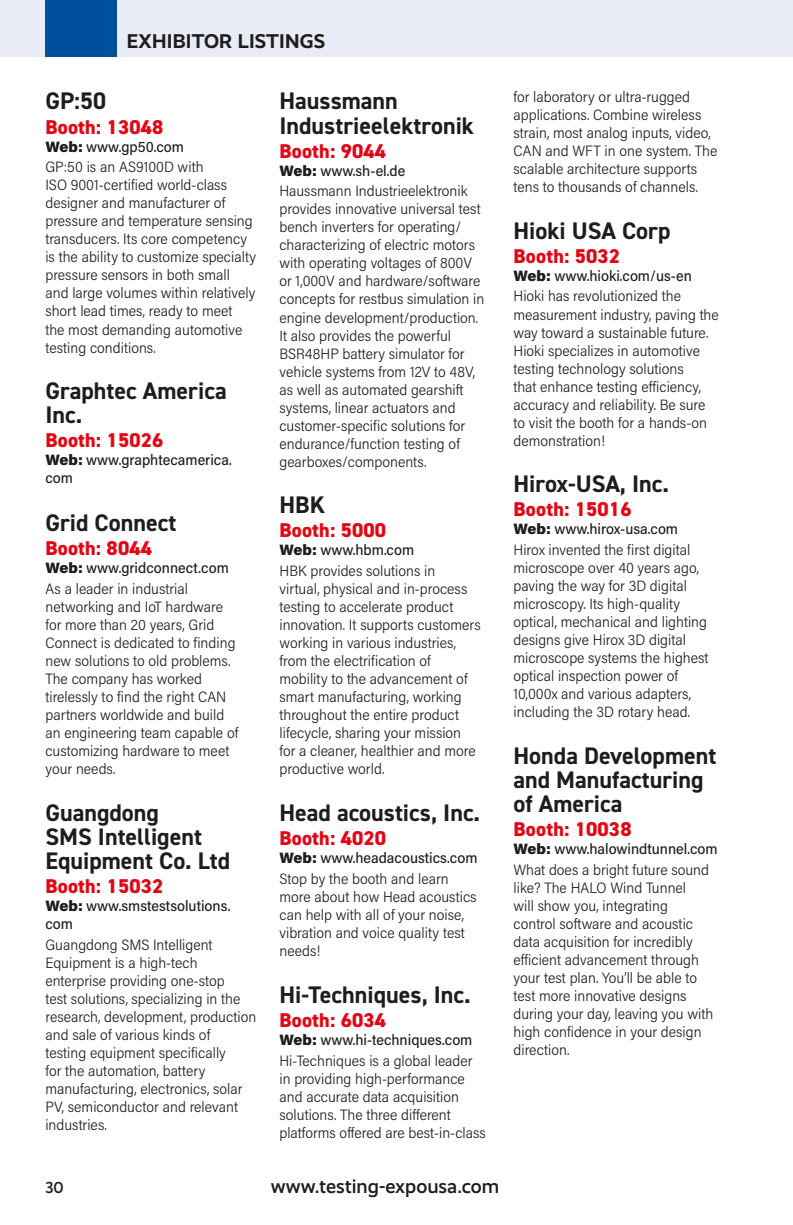
<style>
.page{position:relative;width:793px;height:1225px;background:#fff}
.page>*{position:absolute;margin:0;border:0;box-sizing:border-box;transform-origin:0 0}
.company{font:700 24px/24px "DIN2014";color:#1d1d1b}
.stand{font:800 20px "DIN2014";letter-spacing:.01em;color:#e30614}
.t1{font:500 20px "Realist";color:#1d1d1b}
.t2{font:700 20px "Realist";letter-spacing:.01em;color:#1d1d1b}
.t3{font:500 16px "Realist";color:#1d1d1b}
.body{font:300 15px/18px "Acumin Pro Semi Cond";color:#1d1d1b}
.address{font:500 15px/18px "Acumin Pro Semi Cond";color:#1d1d1b}
.s1{font-family:"Acumin Pro";font-weight:900}
</style>
<div class="page">
<div style="left:0;top:0;width:792px;height:57px;background:#e9ebf7"></div>
<div style="left:45px;top:0;width:72px;height:56px;background:#004e9e"></div>
<h2 class="t2" style="left:127px;top:30px;width:199px">EXHIBITOR LISTINGS</h2>
<p class="company" style="left:45px;top:89px;width:62px">GP:50</p>
<p class="stand" style="left:45px;top:113px;width:119px">Booth: 13048</p>
<p class="address" style="left:45px;top:137px;width:140px"><span class="s1">Web:</span> www.gp50.com</p>
<p class="body" style="left:45px;top:157px;width:212px">GP:50 is an AS9100D with<br>ISO 9001-certified world-class designer and manufacturer of pressure and temperature sensing transducers. Its core competency is the ability to customize specialty pressure sensors in both small and large volumes within relatively short lead times, ready to meet<br>the most demanding automotive testing conditions.</p>
<p class="company" style="left:45px;top:378px;width:183px">Graphtec America<br>Inc.</p>
<p class="stand" style="left:45px;top:427px;width:119px">Booth: 15026</p>
<p class="address" style="left:45px;top:450px;width:188px"><span class="s1">Web:</span> www.graphtecamerica. com</p>
<p class="company" style="left:45px;top:510px;width:132px">Grid Connect</p>
<p class="stand" style="left:45px;top:535px;width:108px">Booth: 8044</p>
<p class="address" style="left:45px;top:558px;width:185px"><span class="s1">Web:</span> www.gridconnect.com</p>
<p class="body" style="left:45px;top:579px;width:194px">As a leader in industrial networking and IoT hardware for more than 20 years, Grid<br>Connect is dedicated to finding new solutions to old problems.<br>The company has worked tirelessly to find the right CAN partners worldwide and build an engineering team capable of customizing hardware to meet your needs.</p>
<p class="company" style="left:45px;top:800px;width:186px">Guangdong<br>SMS Intelligent<br>Equipment Co. Ltd</p>
<p class="stand" style="left:45px;top:872px;width:119px">Booth: 15032</p>
<p class="address" style="left:45px;top:896px;width:186px"><span class="s1">Web:</span> www.smstestsolutions. com</p>
<p class="body" style="left:45px;top:934px;width:212px">Guangdong SMS Intelligent<br>Equipment is a high-tech enterprise providing one-stop<br>test solutions, specializing in the research, development, production and sale of various kinds of<br>testing equipment specifically<br>for the automation, battery manufacturing, electronics, solar<br>PV, semiconductor and relevant industries.</p>
<p class="company" style="left:279px;top:89px;width:196px">Haussmann<br>Industrieelektronik</p>
<p class="stand" style="left:279px;top:137px;width:108px">Booth: 9044</p>
<p class="address" style="left:279px;top:161px;width:127px"><span class="s1">Web:</span> www.sh-el.de</p>
<p class="body" style="left:279px;top:181px;width:206px">Haussmann Industrieelektronik provides innovative universal test bench inverters for operating/ characterizing of electric motors with operating voltages of 800V or 1,000V and hardware/software concepts for restbus simulation in engine development/production.<br>It also provides the powerful<br>BSR48HP battery simulator for vehicle systems from 12V to 48V, as well as automated gearshift systems, linear actuators and customer-specific solutions for endurance/function testing of gearboxes/components.</p>
<p class="company" style="left:279px;top:492px;width:47px">HBK</p>
<p class="stand" style="left:279px;top:517px;width:108px">Booth: 5000</p>
<p class="address" style="left:279px;top:540px;width:136px"><span class="s1">Web:</span> www.hbm.com</p>
<p class="body" style="left:279px;top:561px;width:203px">HBK provides solutions in<br>virtual, physical and in-process testing to accelerate product innovation. It supports customers working in various industries, from the electrification of mobility to the advancement of smart manufacturing, working throughout the entire product lifecycle, sharing your mission for a cleaner, healthier and more productive world.</p>
<p class="company" style="left:279px;top:800px;width:202px">Head acoustics, Inc.</p>
<p class="stand" style="left:279px;top:824px;width:108px">Booth: 4020</p>
<p class="address" style="left:279px;top:848px;width:199px"><span class="s1">Web:</span> www.headacoustics.com</p>
<p class="body" style="left:279px;top:868px;width:198px">Stop by the booth and learn more about how Head acoustics can help with all of your noise, vibration and voice quality test needs!</p>
<p class="company" style="left:279px;top:981px;width:193px">Hi-Techniques, Inc.</p>
<p class="stand" style="left:279px;top:1006px;width:108px">Booth: 6034</p>
<p class="address" style="left:279px;top:1029px;width:194px"><span class="s1">Web:</span> www.hi-techniques.com</p>
<p class="body" style="left:279px;top:1050px;width:208px">Hi-Techniques is a global leader in providing high-performance and accurate data acquisition solutions. The three different platforms offered are best-in-class</p>
<p class="body" style="left:513px;top:87px;width:205px">for laboratory or ultra-rugged applications. Combine wireless strain, most analog inputs, video,<br>CAN and WFT in one system. The scalable architecture supports tens to thousands of channels.</p>
<p class="company" style="left:513px;top:218px;width:158px">Hioki USA Corp</p>
<p class="stand" style="left:513px;top:242px;width:108px">Booth: 5032</p>
<p class="address" style="left:513px;top:266px;width:180px"><span class="s1">Web:</span> www.hioki.com/us-en</p>
<p class="body" style="left:513px;top:286px;width:207px">Hioki has revolutionized the measurement industry, paving the way toward a sustainable future.<br>Hioki specializes in automotive testing technology solutions<br>that enhance testing efficiency, accuracy and reliability. Be sure to visit the booth for a hands-on demonstration!</p>
<p class="company" style="left:513px;top:471px;width:157px">Hirox-USA, Inc.</p>
<p class="stand" style="left:513px;top:496px;width:119px">Booth: 15016</p>
<p class="address" style="left:513px;top:519px;width:166px"><span class="s1">Web:</span> www.hirox-usa.com</p>
<p class="body" style="left:513px;top:540px;width:196px">Hirox invented the first digital microscope over 40 years ago, paving the way for 3D digital microscopy. Its high-quality optical, mechanical and lighting designs give Hirox 3D digital microscope systems the highest optical inspection power of<br>10,000x and various adapters, including the 3D rotary head.</p>
<p class="company" style="left:513px;top:743px;width:204px">Honda Development and Manufacturing of America</p>
<p class="stand" style="left:513px;top:815px;width:119px">Booth: 10038</p>
<p class="address" style="left:513px;top:839px;width:205px"><span class="s1">Web:</span> www.halowindtunnel.com</p>
<p class="body" style="left:513px;top:859px;width:201px">What does a bright future sound like? The HALO Wind Tunnel<br>will show you, integrating control software and acoustic data acquisition for incredibly efficient advancement through your test plan. You’ll be able to test more innovative designs during your day, leaving you with high confidence in your design direction.</p>
<p class="t3" style="left:45px;top:1177px;width:20px">30</p>
<h2 class="t1" style="left:271px;top:1173px;width:230px">www.testing-expousa.com</h2>
</div>
